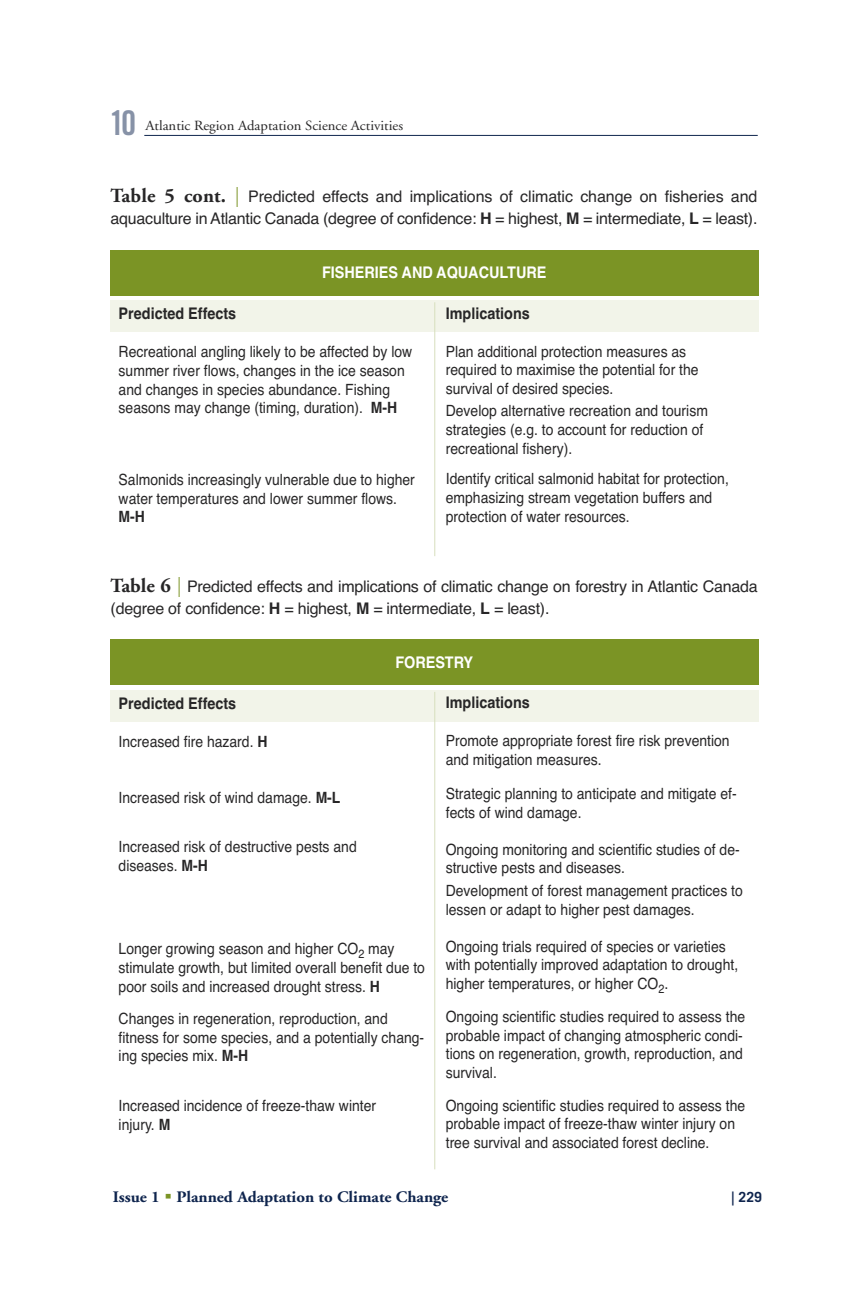
<style>
.page{position:relative;width:866px;height:1298px;background:#fff}
.page>*{position:absolute;margin:0;border:0;box-sizing:border-box;transform-origin:0 0}
.t1{font:34px "Trade Gothic Bold Cond Twenty";color:#8792a7}
.t2{font:16px/22px "Helvetica";letter-spacing:-.015em;color:#272627}
.t3{font:700 16px "Helvetica";color:#272627;scale:.9 1}
.t4{font:700 16px "Adobe Garamond";color:#0f254e;scale:1.05 1}
.t5{font:700 16px "Helvetica";color:#fff;scale:.9 1}
.t6{font:15.6px/18.6px "Helvetica";color:#272627;scale:.9 1}
.t7{font:700 15.6px "Helvetica";color:#272627;scale:.9 1}
.t8{font:14px "Adobe Garamond";color:#272627;scale:1.05 1}
.t9{font:700 14px "Trade Gothic";color:#0f254e}
.s1{font-family:"Adobe Garamond";font-weight:700;font-size:20px}
.s2{font-family:"Adobe Garamond";font-weight:600;font-size:20px;color:#a3b466}
.s3{font-weight:700}
.s4{font-size:16px}
.s5{color:#7b9425}
.s6{font-family:"Adobe Garamond"}
</style>
<div class="page">
<hr style="left:144px;top:135px;width:613px;height:1px;background:#0f254e">
<div style="left:111px;top:300px;width:648px;height:32px;background:#f2f4e9"></div>
<div style="left:111px;top:250px;width:648px;height:45px;background:#7b9425"></div>
<hr style="left:434px;top:302px;width:1px;height:254px;background:#d7dfbd">
<div style="left:111px;top:690px;width:648px;height:32px;background:#f2f4e9"></div>
<div style="left:111px;top:639px;width:648px;height:45px;background:#7b9425"></div>
<hr style="left:434px;top:692px;width:1px;height:477px;background:#d7dfbd">
<h1 class="t1" style="left:109px;top:111px;width:28px">10</h1>
<p class="t8" style="left:145px;top:120px;width:247px">Atlantic Region Adaptation Science Activities</p>
<p class="t2" style="left:111px;top:187px;width:648px"><span class="s1">Table 5 cont.</span> <span class="s2">|</span> Predicted effects and implications of climatic change on fisheries and aquaculture in Atlantic Canada (degree of confidence: <span class="s3">H</span> = highest, <span class="s3">M</span> = intermediate, <span class="s3">L</span> = least).</p>
<p class="t5" style="left:322px;top:267px;width:251px">FISHERIES AND AQUACULTURE</p>
<p class="t3" style="left:119px;top:308px;width:132px">Predicted Effects</p>
<p class="t6" style="left:119px;top:344px;width:328px">Recreational angling likely to be affected by low summer river flows, changes in the ice season and changes in species abundance. Fishing seasons may change (timing, duration). <span class="s3">M-H</span></p>
<p class="t6" style="left:119px;top:472px;width:331px">Salmonids increasingly vulnerable due to higher water temperatures and lower summer flows.</p>
<p class="t7" style="left:119px;top:511px;width:31px">M-H</p>
<p class="t3" style="left:446px;top:307px;width:95px">Implications</p>
<p class="t6" style="left:446px;top:343px;width:282px">Plan additional protection measures as required to maximise the potential for the survival of desired species.</p>
<p class="t6" style="left:446px;top:403px;width:293px">Develop alternative recreation and tourism strategies (e.g. to account for reduction of recreational fishery).</p>
<p class="t6" style="left:446px;top:471px;width:316px">Identify critical salmonid habitat for protection, emphasizing stream vegetation buffers and protection of water resources.</p>
<p class="t2" style="left:111px;top:577px;width:648px"><span class="s1">Table 6</span> <span class="s2">|</span> Predicted effects and implications of climatic change on forestry in Atlantic Canada (degree of confidence: <span class="s3">H</span> = highest, <span class="s3">M</span> = intermediate, <span class="s3">L</span> = least).</p>
<p class="t5" style="left:395px;top:656px;width:88px">FORESTRY</p>
<p class="t3" style="left:119px;top:697px;width:132px">Predicted Effects</p>
<p class="t6" style="left:119px;top:733px;width:167px">Increased fire hazard. <span class="s3">H</span></p>
<p class="t6" style="left:119px;top:789px;width:248px">Increased risk of wind damage. <span class="s3">M-L</span></p>
<p class="t6" style="left:119px;top:838px;width:266px">Increased risk of destructive pests and diseases. <span class="s3">M-H</span></p>
<p class="t6" style="left:119px;top:941px;width:342px">Longer growing season and higher CO<sub>2</sub> may stimulate growth, but limited overall benefit due to poor soils and increased drought stress. <span class="s3">H</span></p>
<p class="t6" style="left:119px;top:1011px;width:341px">Changes in regeneration, reproduction, and fitness for some species, and a potentially chang&shy;ing species mix. <span class="s3">M-H</span></p>
<p class="t6" style="left:119px;top:1097px;width:288px">Increased incidence of freeze-thaw winter injury. <span class="s3">M</span></p>
<p class="t3" style="left:446px;top:697px;width:95px">Implications</p>
<p class="t6" style="left:446px;top:733px;width:317px">Promote appropriate forest fire risk prevention and mitigation measures.</p>
<p class="t6" style="left:446px;top:786px;width:325px">Strategic planning to anticipate and mitigate ef&shy;fects of wind damage.</p>
<p class="t6" style="left:446px;top:841px;width:328px">Ongoing monitoring and scientific studies of de&shy;structive pests and diseases.</p>
<p class="t6" style="left:446px;top:882px;width:331px">Development of forest management practices to lessen or adapt to higher pest damages.</p>
<p class="t6" style="left:446px;top:938px;width:326px">Ongoing trials required of species or varieties with potentially improved adaptation to drought, higher temperatures, or higher CO<sub>2</sub><span class="s4">.</span></p>
<p class="t6" style="left:446px;top:1009px;width:334px">Ongoing scientific studies required to assess the probable impact of changing atmospheric condi&shy;tions on regeneration, growth, reproduction, and survival.</p>
<p class="t6" style="left:446px;top:1097px;width:334px">Ongoing scientific studies required to assess the probable impact of freeze-thaw winter injury on tree survival and associated forest decline.</p>
<p class="t4" style="left:113px;top:1190px;width:321px">Issue 1 <span class="s5">▪</span> Planned Adaptation to Climate Change</p>
<p class="t9" style="left:731px;top:1191px;width:32px"><span class="s6">|</span> 229</p>
</div>
